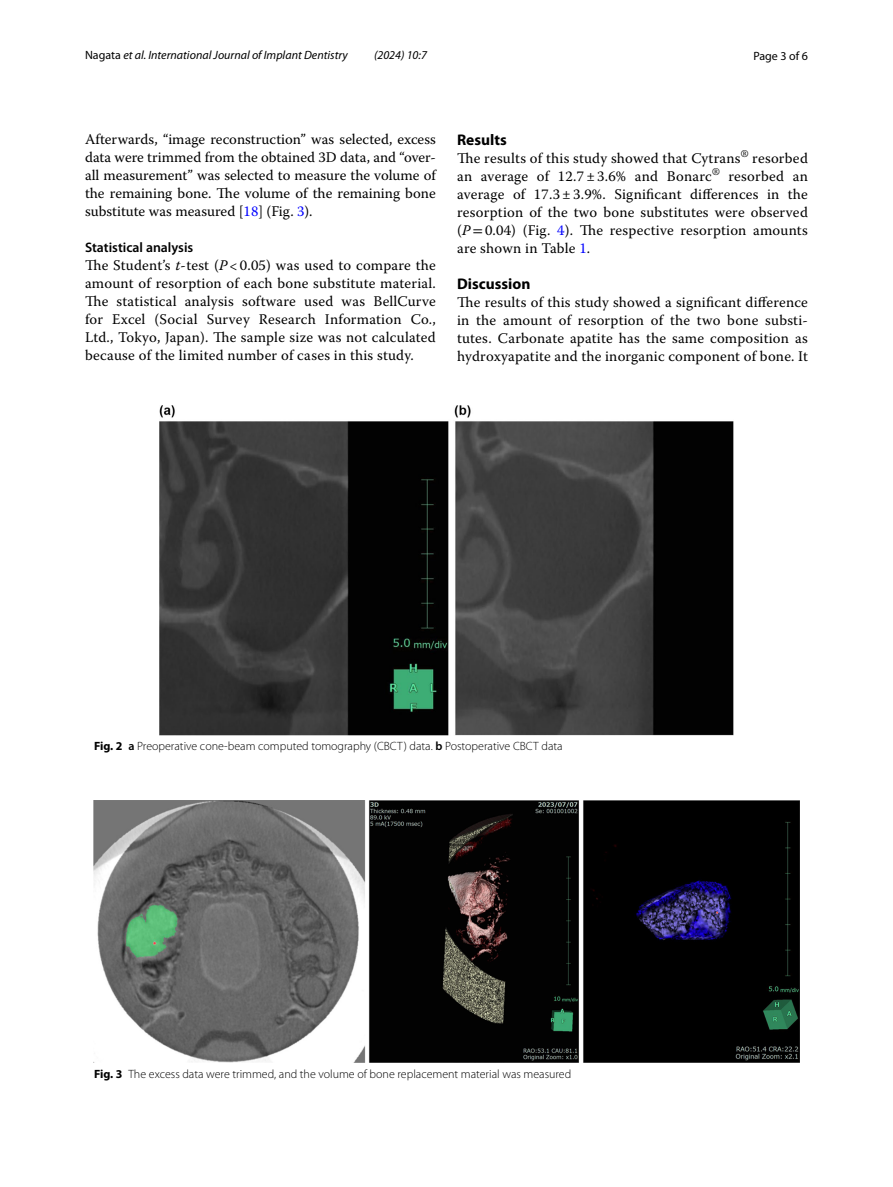
<style>
.page{position:relative;width:893px;height:1187px;background:#fff}
.page>*{position:absolute;margin:0;border:0;box-sizing:border-box;transform-origin:0 0}
.t1{font:700 15.45px "Myriad Pro";color:#000}
.t2{font:14.7px/18px "Warnock Pro";letter-spacing:.015em;color:#000;text-align:justify}
.t3{font:600 13.8px "Myriad Pro";color:#000}
.t4{font:300 12px "Myriad Pro";color:#000}
.t5{font:italic 12px "Myriad Pro";color:#000}
.t6{font:12px "Myriad Pro";color:#000}
.s1{font-style:normal}
.s2{color:#00f}
.s3{font-style:italic}
.s4{font-family:"STIX"}
.s5{font-weight:700}
.s6{font-weight:600}
</style>
<div class="page">
<img style="left:159px;top:405px;width:575px;height:330px">
<img style="left:93px;top:800px;width:706px;height:262px">
<p class="t5" style="left:85px;top:48px;width:264px"><span class="s1">Nagata</span> et al. International Journal of Implant Dentistry</p>
<p class="t5" style="left:374px;top:48px;width:54px">(2024) 10:7</p>
<p class="t6" style="left:753px;top:48px;width:56px">Page 3 of 6</p>
<p class="t2" style="left:85px;top:130px;width:352px">Afterwards, “image reconstruction” was selected, excess data were trimmed from the obtained 3D data, and “over&shy;all measurement” was selected to measure the volume of the remaining bone. The volume of the remaining bone substitute was measured [<span class="s2">18</span>] (Fig. <span class="s2">3</span>).</p>
<p class="t3" style="left:85px;top:238px;width:110px">Statistical analysis</p>
<p class="t2" style="left:85px;top:256px;width:352px">The Student’s <span class="s3">t</span>-test (<span class="s3">P</span> &lt; 0.05) was used to compare the amount of resorption of each bone substitute material.<br>The statistical analysis software used was BellCurve for Excel (Social Survey Research Information Co., Ltd., Tokyo, Japan). The sample size was not calculated because of the limited number of cases in this study.</p>
<p class="t1" style="left:457px;top:129px;width:51px">Results</p>
<p class="t2" style="left:457px;top:148px;width:352px">The results of this study showed that Cytrans<sup>®</sup> resorbed an average of 12.7 ± 3.6% and Bonarc<sup>®</sup> resorbed an average of 17.3 ± 3.9%. Significant differences in the resorption of the two bone substitutes were observed (<span class="s3">P</span><span class="s4">=</span>0.04) (Fig. <span class="s2">4</span>). The respective resorption amounts are shown in Table <span class="s2">1</span>.</p>
<p class="t1" style="left:457px;top:273px;width:75px">Discussion</p>
<p class="t2" style="left:457px;top:292px;width:352px">The results of this study showed a significant difference in the amount of resorption of the two bone substi&shy;tutes. Carbonate apatite has the same composition as hydroxyapatite and the inorganic component of bone. It</p>
<p class="t4" style="left:94px;top:739px;width:470px"><span class="s5">Fig. 2</span> <span class="s6">a</span> Preoperative cone-beam computed tomography (CBCT) data. <span class="s6">b</span> Postoperative CBCT data</p>
<p class="t4" style="left:94px;top:1067px;width:479px"><span class="s5">Fig. 3</span> The excess data were trimmed, and the volume of bone replacement material was measured</p>
</div>
